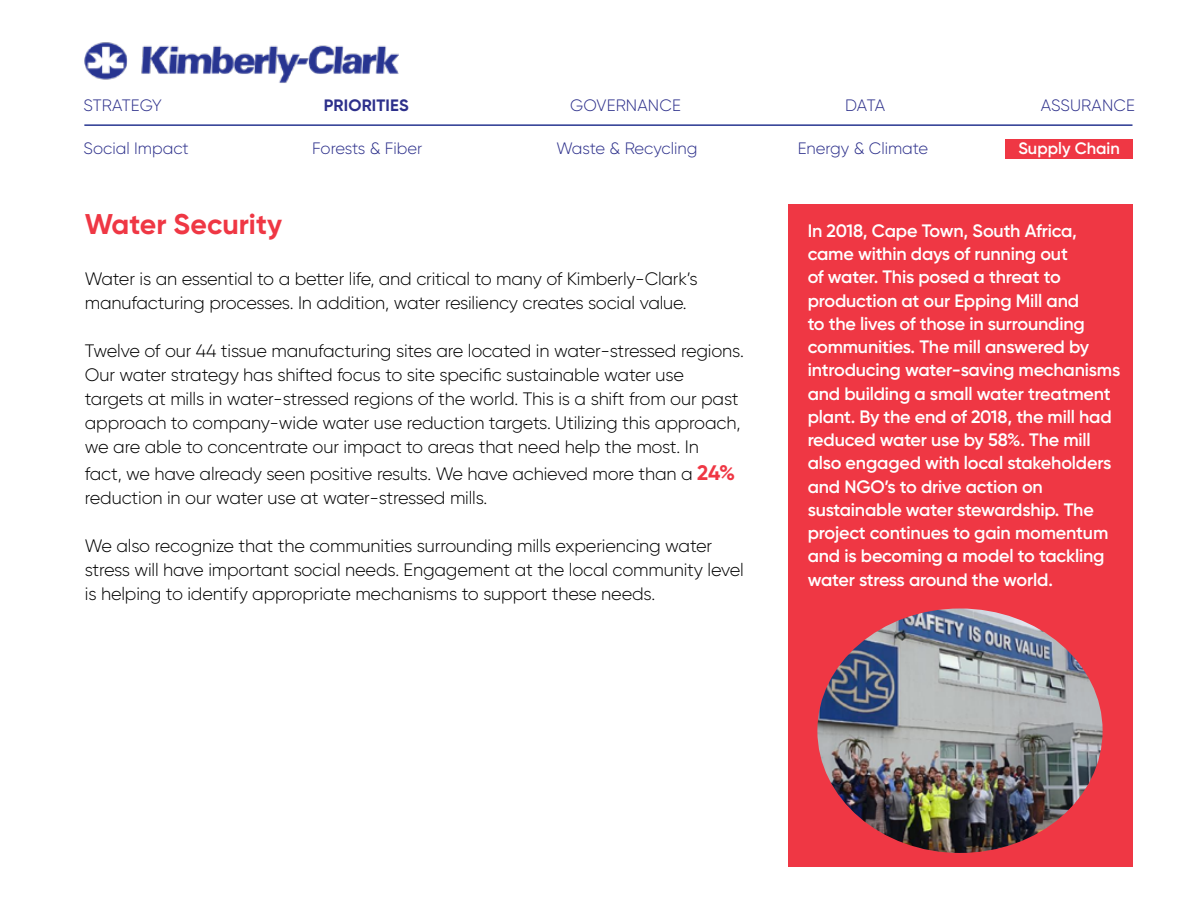
<style>
.page{position:relative;width:1188px;height:918px;background:#fff}
.page>*{position:absolute;margin:0;border:0;box-sizing:border-box;transform-origin:0 0}
.t1{font:700 28.5px "Gilroy";color:#ef3744}
.t2{font:300 18px/24px "Gilroy";letter-spacing:-.01em;color:#000}
.t3{font:600 18px/23.2px "Gilroy";letter-spacing:-.01em;color:#fff}
.t4{font:300 16.5px "Gilroy";color:#2d308b}
.t5{font:600 16.5px "Gilroy";color:#fff}
.t6{font:700 16.5px "Gilroy";letter-spacing:.01em;color:#2d308b}
.s1{font-weight:700;font-size:21px;color:#ef3744}
</style>
<div class="page">
<hr style="left:84px;top:124px;width:1049px;height:2px;background:#283691">
<img style="left:84px;top:42px;width:314px;height:41px">
<div style="left:788px;top:205px;width:344px;height:662px;background:#ef3744"></div>
<img style="left:817px;top:609px;width:286px;height:244px">
<div style="left:1005px;top:139px;width:127px;height:20px;background:#ef3744"></div>
<p class="t4" style="left:83px;top:95px;width:80px">STRATEGY</p>
<p class="t6" style="left:324px;top:95px;width:87px">PRIORITIES</p>
<p class="t4" style="left:570px;top:95px;width:112px">GOVERNANCE</p>
<p class="t4" style="left:845px;top:95px;width:42px">DATA</p>
<p class="t4" style="left:1041px;top:95px;width:95px">ASSURANCE</p>
<p class="t4" style="left:83px;top:138px;width:107px">Social Impact</p>
<p class="t4" style="left:312px;top:138px;width:112px">Forests &amp; Fiber</p>
<p class="t4" style="left:556px;top:138px;width:143px">Waste &amp; Recycling</p>
<p class="t4" style="left:798px;top:138px;width:132px">Energy &amp; Climate</p>
<p class="t5" style="left:1018px;top:138px;width:103px">Supply Chain</p>
<h1 class="t1" style="left:85px;top:207px;width:199px">Water Security</h1>
<p class="t2" style="left:85px;top:267px;width:614px">Water is an essential to a better life, and critical to many of Kimberly-Clark’s manufacturing processes. In addition, water resiliency creates social value.</p>
<p class="t2" style="left:85px;top:339px;width:661px">Twelve of our 44 tissue manufacturing sites are located in water-stressed regions.<br>Our water strategy has shifted focus to site specific sustainable water use targets at mills in water-stressed regions of the world. This is a shift from our past approach to company-wide water use reduction targets. Utilizing this approach, we are able to concentrate our impact to areas that need help the most. In</p>
<p class="t2" style="left:85px;top:462px;width:652px">fact, we have already seen positive results. We have achieved more than a <span class="s1">24% </span>reduction in our water use at water-stressed mills.</p>
<p class="t2" style="left:85px;top:534px;width:661px">We also recognize that the communities surrounding mills experiencing water stress will have important social needs. Engagement at the local community level is helping to identify appropriate mechanisms to support these needs.</p>
<p class="t3" style="left:808px;top:219px;width:314px">In 2018, Cape Town, South Africa, came within days of running out<br>of water. This posed a threat to production at our Epping Mill and<br>to the lives of those in surrounding communities. The mill answered by introducing water-saving mechanisms and building a small water treatment plant. By the end of 2018, the mill had reduced water use by 58%. The mill also engaged with local stakeholders and NGO’s to drive action on sustainable water stewardship. The project continues to gain momentum and is becoming a model to tackling water stress around the world.</p>
</div>
